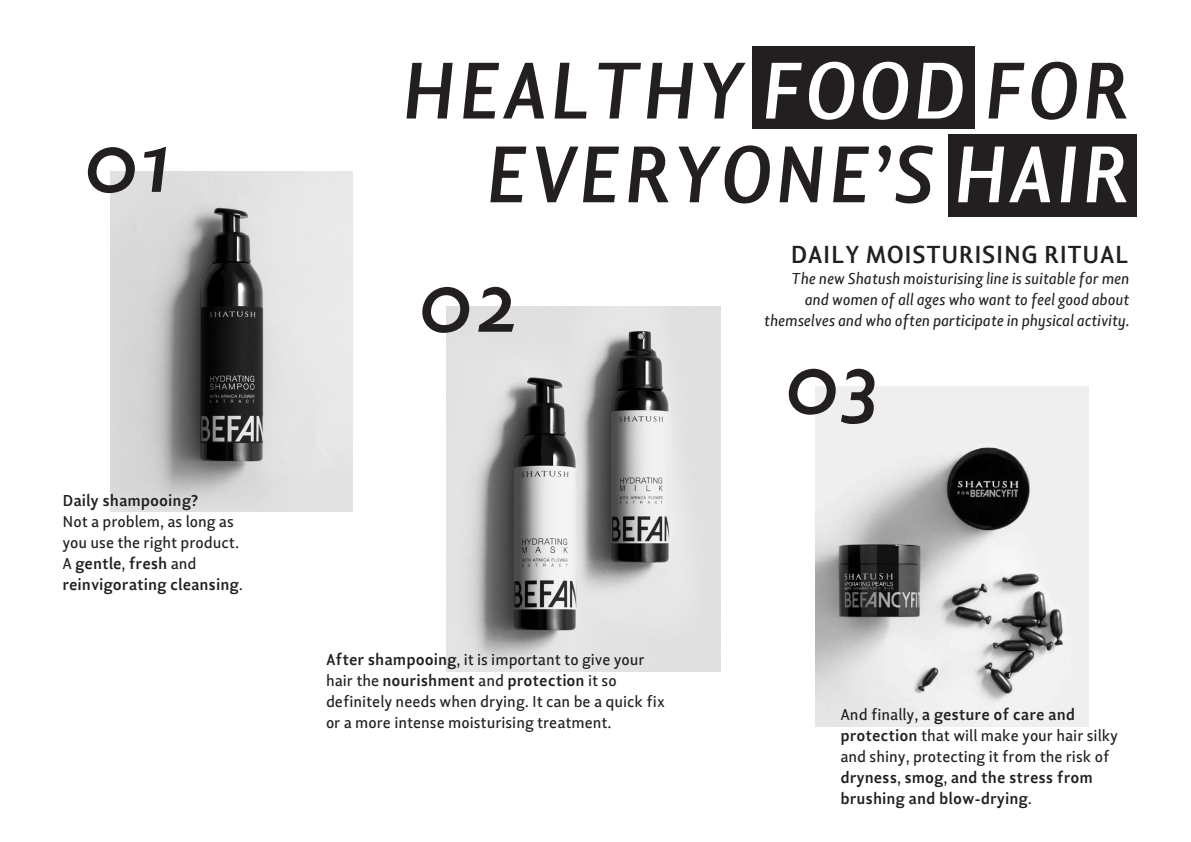
<style>
.page{position:relative;width:1191px;height:842px;background:#fff}
.page>*{position:absolute;margin:0;border:0;box-sizing:border-box;transform-origin:0 0}
.t1{font:italic 700 81.1px/129.4px "Lisboa Sans OSF";color:#231f20}
.t2{font:700 25px "Lisboa Sans OSF";color:#231f20}
.t3{font:16px/21px "Lisboa Sans OSF";color:#231f20}
.t4{font:700 16px/21px "Lisboa Sans OSF";color:#231f20}
.t5{font:italic 16px/21px "Lisboa Sans OSF";color:#231f20;text-align:right}
.s1{color:#fff}
.s2{font-weight:700}
.s3{font-weight:400}
</style>
<div class="page">
<img style="left:815px;top:387px;width:274px;height:339px">
<img style="left:446px;top:307px;width:274px;height:364px">
<img style="left:111px;top:172px;width:241px;height:339px">
<div style="left:752px;top:47px;width:222px;height:82px;background:#231f20"></div>
<div style="left:948px;top:134px;width:188px;height:82px;background:#231f20"></div>
<h1 class="t1" style="left:398px;top:25px;width:732px">HEALTHY <span class="s1">FOOD</span> FOR</h1>
<h1 class="t1" style="left:81px;top:98px;width:88px">01</h1>
<h1 class="t1" style="left:416px;top:109px;width:714px;text-indent:66px">EVERYONE’S <span class="s1">HAIR<br></span>02</h1>
<h2 class="t2" style="left:790px;top:238px;width:340px">DAILY MOISTURISING RITUAL</h2>
<p class="t5" style="left:763px;top:268px;width:367px">The new Shatush moisturising line is suitable for men and women of all ages who want to feel good about themselves and who often participate in physical activity.</p>
<p class="t4" style="left:62px;top:490px;width:138px">Daily shampooing?</p>
<p class="t3" style="left:62px;top:511px;width:182px">Not a problem, as long as you use the right product.<br>A <span class="s2">gentle</span>, <span class="s2">fresh</span> and <span class="s2">reinvigorating cleansing</span>.</p>
<p class="t3" style="left:326px;top:649px;width:340px"><span class="s2">After shampooing</span>, it is important to give your hair the <span class="s2">nourishment</span> and <span class="s2">protection</span> it so definitely needs when drying. It can be a quick fix or a more intense moisturising treatment.</p>
<h1 class="t1" style="left:782px;top:320px;width:96px">03</h1>
<p class="t4" style="left:840px;top:704px;width:279px"><span class="s3">And finally,</span> a gesture of care and protection <span class="s3">that will make your hair silky and shiny, protecting it from the risk of </span>dryness<span class="s3">,</span> smog<span class="s3">,</span> and the stress from brushing and blow-drying<span class="s3">.</span></p>
</div>
